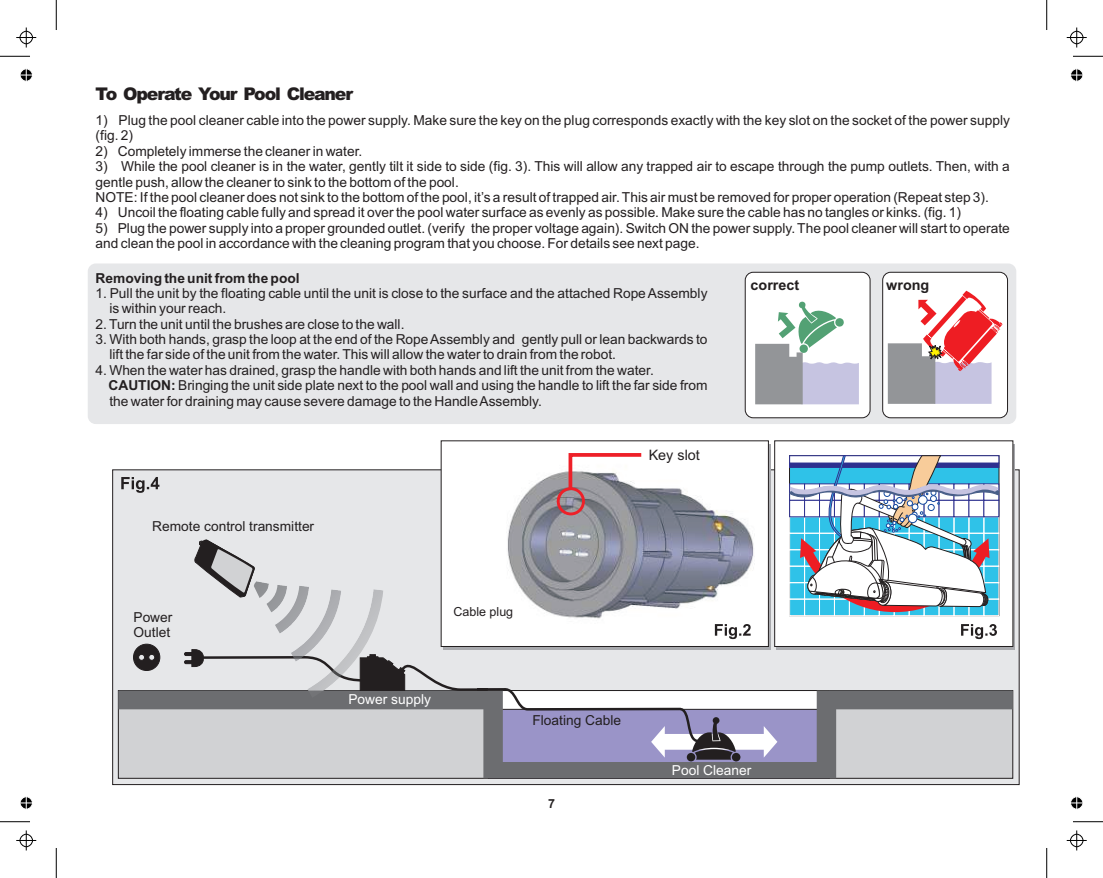
<style>
.page{position:relative;width:1103px;height:878px;background:#fff}
.page>*{position:absolute;margin:0;border:0;box-sizing:border-box;transform-origin:0 0}
.t1{font:italic 900 17.5px "Arial";letter-spacing:-.065em;color:#231f20}
.t2{font:700 14.38px "Arial";color:#231f20}
.t3{font:14.38px "Arial";color:#231f20}
.t4{font:13.75px/15.4px "Arial";color:#231f20}
.t5{font:700 13.75px "Arial";color:#231f20}
.t6{font:13.75px "Arial";color:#fff}
.t7{font:12.5px "Arial";color:#231f20}
.t8{font:700 12.5px "Arial";color:#231f20}
.s1{font-weight:700}
</style>
<div class="page">
<div style="left:88px;top:263px;width:928px;height:161px;background:#e6e7e9;border-radius:8px"></div>
<div style="left:112px;top:469px;width:907px;height:315px;background:#e6e7e9"></div>
<svg style="left:118px;top:690px;width:894px;height:88px;background:#b7b8ba"></svg>
<div style="left:443px;top:443px;width:327px;height:206px;background:linear-gradient(to right,#a8a9ad,#a8a9ad)"></div>
<svg style="left:441px;top:440px;width:327px;height:206px"></svg>
<div style="left:776px;top:443px;width:239px;height:206px;background:linear-gradient(to right,#a8a9ad,#a8a9ad)"></div>
<svg style="left:774px;top:440px;width:239px;height:206px"></svg>
<svg style="left:789px;top:455px;width:210px;height:161px"></svg>
<svg style="left:961px;top:624px;width:36px;height:15px"></svg>
<img style="left:507px;top:445px;width:247px;height:196px">
<svg style="left:715px;top:624px;width:35px;height:15px"></svg>
<svg style="left:557px;top:451px;width:88px;height:64px"></svg>
<svg style="left:184px;top:649px;width:645px;height:129px;background:#b7b7c2"></svg>
<svg style="left:121px;top:477px;width:38px;height:16px"></svg>
<img style="left:254px;top:581px;width:129px;height:116px">
<svg style="left:194px;top:539px;width:61px;height:58px;background:#aeaeaf"></svg>
<svg style="left:133px;top:644px;width:27px;height:26px"></svg>
<div style="left:882px;top:272px;width:125px;height:146px;background:#fff;border:1px solid #231f20;border-radius:8px"></div>
<div style="left:745px;top:272px;width:125px;height:146px;background:#fff;border:1px solid #231f20;border-radius:8px"></div>
<svg style="left:755px;top:301px;width:104px;height:103px"></svg>
<svg style="left:887px;top:291px;width:115px;height:113px"></svg>
<hr style="left:0;top:821px;width:30px;height:1px;background:#000">
<hr style="left:56px;top:848px;width:1px;height:30px;background:#000">
<hr style="left:0;top:56px;width:30px;height:1px;background:#000">
<hr style="left:56px;top:0;width:1px;height:30px;background:#000">
<hr style="left:1072px;top:56px;width:30px;height:1px;background:#000">
<hr style="left:1046px;top:0;width:1px;height:30px;background:#000">
<hr style="left:1072px;top:821px;width:30px;height:1px;background:#000">
<hr style="left:1046px;top:848px;width:1px;height:30px;background:#000">
<svg style="left:16px;top:830px;width:20px;height:20px"></svg>
<svg style="left:16px;top:28px;width:20px;height:20px"></svg>
<svg style="left:1066px;top:28px;width:20px;height:20px"></svg>
<svg style="left:1066px;top:830px;width:20px;height:20px"></svg>
<svg style="left:20px;top:796px;width:13px;height:14px"></svg>
<svg style="left:20px;top:68px;width:13px;height:14px"></svg>
<svg style="left:1070px;top:68px;width:13px;height:14px"></svg>
<svg style="left:1070px;top:796px;width:13px;height:14px"></svg>
<p class="t1" style="left:96px;top:87px;width:259px">To Operate Your Pool Cleaner</p>
<p class="t4" style="left:96px;top:114px;width:915px">1) Plug the pool cleaner cable into the power supply. Make sure the key on the plug corresponds exactly with the key slot on the socket of the power supply (fig. 2)</p>
<p class="t4" style="left:96px;top:144px;width:268px">2) Completely immerse the cleaner in water.</p>
<p class="t4" style="left:96px;top:160px;width:915px">3) While the pool cleaner is in the water, gently tilt it side to side (fig. 3). This will allow any trapped air to escape through the pump outlets. Then, with a gentle push, allow the cleaner to sink to the bottom of the pool.<br>NOTE: If the pool cleaner does not sink to the bottom of the pool, it’s a result of trapped air. This air must be removed for proper operation (Repeat step 3).</p>
<p class="t4" style="left:96px;top:206px;width:867px">4) Uncoil the floating cable fully and spread it over the pool water surface as evenly as possible. Make sure the cable has no tangles or kinks. (fig. 1)</p>
<p class="t4" style="left:96px;top:221px;width:915px">5) Plug the power supply into a proper grounded outlet. (verify the proper voltage again). Switch ON the power supply. The pool cleaner will start to operate and clean the pool in accordance with the cleaning program that you choose. For details see next page.</p>
<p class="t5" style="left:96px;top:272px;width:205px">Removing the unit from the pool</p>
<p class="t4" style="left:109px;top:287px;width:599px;text-indent:-14px">1. Pull the unit by the floating cable until the unit is close to the surface and the attached Rope Assembly is within your reach.</p>
<p class="t4" style="left:96px;top:317px;width:310px">2. Turn the unit until the brushes are close to the wall.</p>
<p class="t4" style="left:109px;top:333px;width:599px;text-indent:-14px">3. With both hands, grasp the loop at the end of the Rope Assembly and gently pull or lean backwards to lift the far side of the unit from the water. This will allow the water to drain from the robot.</p>
<p class="t4" style="left:108px;top:363px;width:600px;text-indent:-13px">4. When the water has drained, grasp the handle with both hands and lift the unit from the water.<br><span class="s1">CAUTION:</span> Bringing the unit side plate next to the pool wall and using the handle to lift the far side from the water for draining may cause severe damage to the Handle Assembly.</p>
<p class="t4" style="left:152px;top:519px;width:163px">Remote control transmitter</p>
<p class="t4" style="left:133px;top:610px;width:40px">Power<br>Outlet</p>
<p class="t3" style="left:648px;top:450px;width:53px">Key slot</p>
<p class="t7" style="left:453px;top:607px;width:61px">Cable plug</p>
<p class="t6" style="left:348px;top:693px;width:84px">Power supply</p>
<p class="t4" style="left:532px;top:713px;width:90px">Floating Cable</p>
<p class="t2" style="left:750px;top:279px;width:50px">correct</p>
<p class="t2" style="left:886px;top:279px;width:45px">wrong</p>
<p class="t8" style="left:548px;top:799px;width:8px">7</p>
<p class="t6" style="left:672px;top:764px;width:81px">Pool Cleaner</p>
</div>
